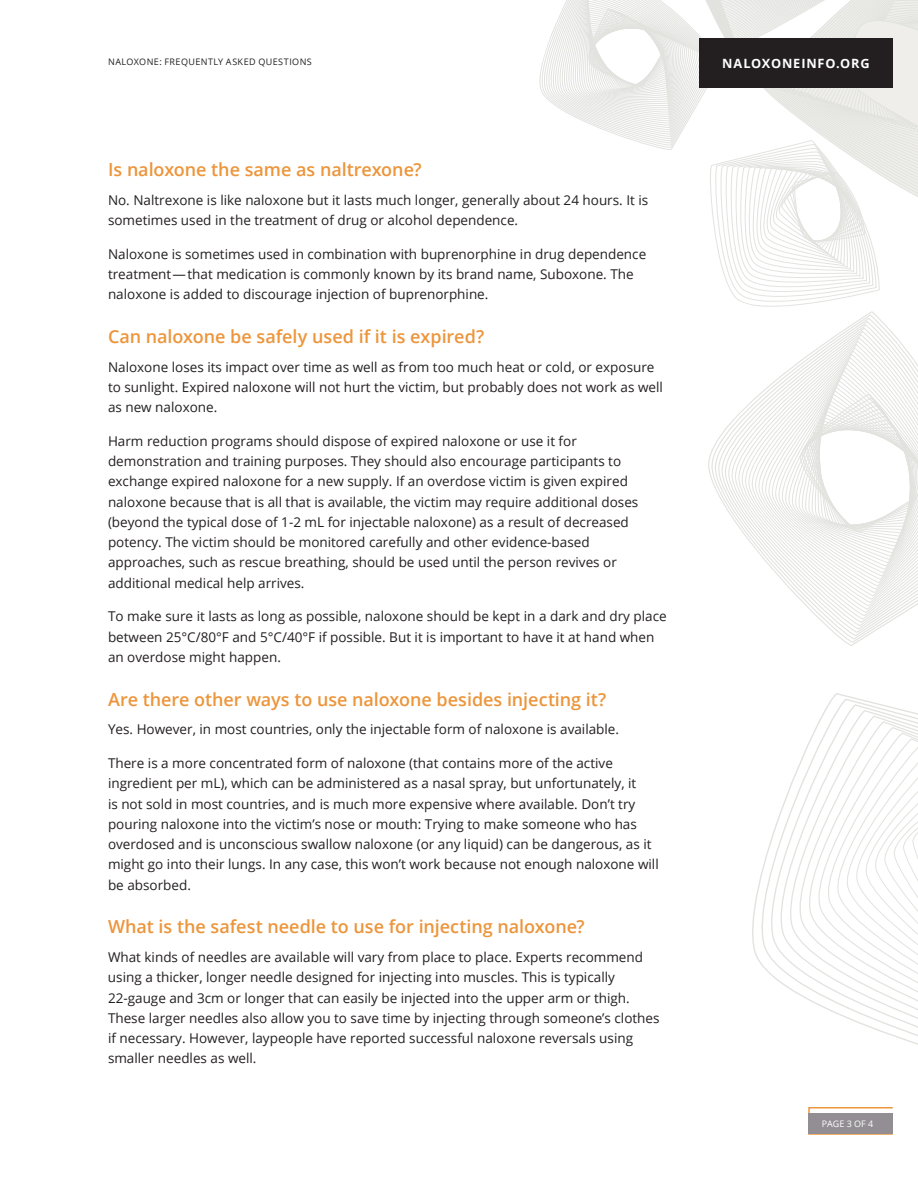
<style>
.page{position:relative;width:918px;height:1188px;background:#fff}
.page>*{position:absolute;margin:0;border:0;box-sizing:border-box;transform-origin:0 0}
.t1{font:600 18px "Open Sans";color:#ec953b}
.t2{font:13.5px/20.2px "Open Sans";color:#231f20}
.t3{font:700 12.75px "Open Sans";letter-spacing:.065em;color:#fff}
.t4{font:9px "Open Sans";letter-spacing:.05em;color:#231f20}
.t5{font:9px "Open Sans";color:#fff}
</style>
<div class="page">
<svg style="left:539px;top:0;width:379px;height:1045px"></svg>
<div style="left:699px;top:38px;width:194px;height:49px;background:#231f20"></div>
<div style="left:808px;top:1107px;width:86px;height:28px;border:2px solid #ec953b"></div>
<div style="left:808px;top:1113px;width:85px;height:21px;background:#938e94"></div>
<p class="t4" style="left:108px;top:56px;width:205px">Naloxon e: Frequently Asked Questi ons</p>
<h1 class="t1" style="left:108px;top:157px;width:315px">Is naloxone the same as naltrexone?</h1>
<p class="t2" style="left:108px;top:189px;width:542px">No. Naltrexone is like naloxone but it lasts much longer, generally about 24 hours. It is sometimes used in the treatment of drug or alcohol dependence.</p>
<p class="t2" style="left:108px;top:243px;width:540px">Naloxone is sometimes used in combination with buprenorphine in drug dependence treatment — that medication is commonly known by its brand name, Suboxone. The naloxone is added to discourage injection of buprenorphine.</p>
<h1 class="t1" style="left:108px;top:324px;width:378px">Can naloxone be safely used if it is expired?</h1>
<p class="t2" style="left:108px;top:356px;width:556px">Naloxone loses its impact over time as well as from too much heat or cold, or exposure to sunlight. Expired naloxone will not hurt the victim, but probably does not work as well as new naloxone.</p>
<p class="t2" style="left:108px;top:431px;width:532px">Harm reduction programs should dispose of expired naloxone or use it for demonstration and training purposes. They should also encourage participants to exchange expired naloxone for a new supply. If an overdose victim is given expired naloxone because that is all that is available, the victim may require additional doses (beyond the typical dose of 1-2 mL for injectable naloxone) as a result of decreased potency. The victim should be monitored carefully and other evidence-based approaches, such as rescue breathing, should be used until the person revives or additional medical help arrives.</p>
<p class="t2" style="left:108px;top:606px;width:560px">To make sure it lasts as long as possible, naloxone should be kept in a dark and dry place between 25°C/80°F and 5°C/40°F if possible. But it is important to have it at hand when an overdose might happen.</p>
<h1 class="t1" style="left:108px;top:687px;width:500px">Are there other ways to use naloxone besides injecting it?</h1>
<p class="t2" style="left:108px;top:719px;width:513px">Yes. However, in most countries, only the injectable form of naloxone is available.</p>
<p class="t2" style="left:108px;top:753px;width:552px">There is a more concentrated form of naloxone (that contains more of the active ingredient per mL), which can be administered as a nasal spray, but unfortunately, it<br>is not sold in most countries, and is much more expensive where available. Don’t try pouring naloxone into the victim’s nose or mouth: Trying to make someone who has overdosed and is unconscious swallow naloxone (or any liquid) can be dangerous, as it might go into their lungs. In any case, this won’t work because not enough naloxone will be absorbed.</p>
<h1 class="t1" style="left:108px;top:914px;width:478px">What is the safest needle to use for injecting naloxone?</h1>
<p class="t2" style="left:108px;top:947px;width:553px">What kinds of needles are available will vary from place to place. Experts recommend using a thicker, longer needle designed for injecting into muscles. This is typically 22-gauge and 3cm or longer that can easily be injected into the upper arm or thigh.<br>These larger needles also allow you to save time by injecting through someone’s clothes if necessary. However, laypeople have reported successful naloxone reversals using smaller needles as well.</p>
<p class="t3" style="left:722px;top:54px;width:149px">NALOXON EIN FO.ORG</p>
<p class="t5" style="left:822px;top:1118px;width:53px">Pag e 3 of 4</p>
</div>
